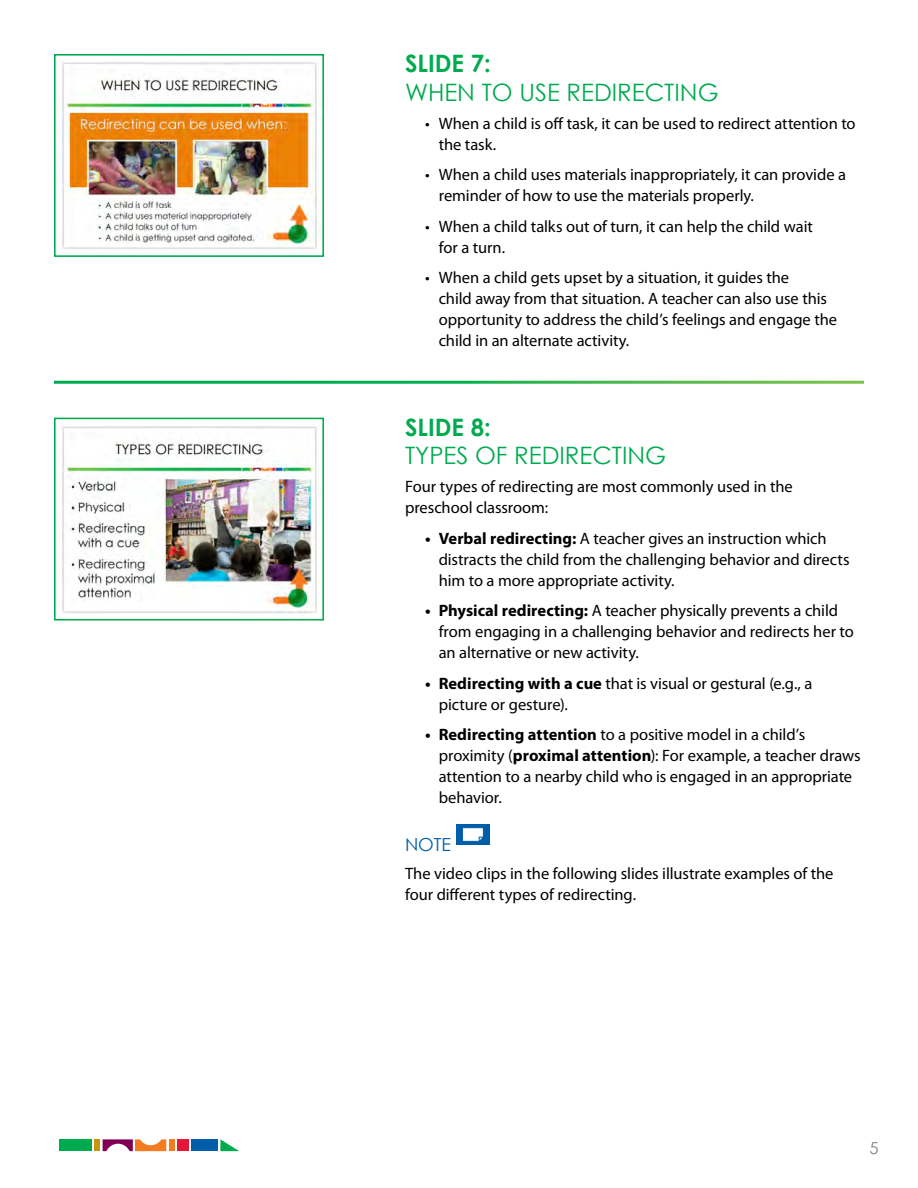
<style>
.page{position:relative;width:918px;height:1188px;background:#fff}
.page>*{position:absolute;margin:0;border:0;box-sizing:border-box;transform-origin:0 0}
.t1{font:24px/28.8px "Century Gothic";color:#00aa4f}
.Note_Header{font:18px "Century Gothic";color:#005daa}
.body{font:16.5px/21px "Myriad Pro";letter-spacing:-.005em;color:#000}
.t2{font:16.5px "Century Gothic";color:#808285}
.s1{font-weight:700}
</style>
<div class="page">
<div style="left:59px;top:1139px;width:33px;height:12px;background:#00aa4f"></div>
<svg style="left:103px;top:1139px;width:63px;height:12px"></svg>
<div style="left:169px;top:1139px;width:6px;height:12px;background:#f47b20"></div>
<div style="left:191px;top:1139px;width:27px;height:12px;background:#005daa"></div>
<svg style="left:220px;top:1139px;width:19px;height:12px"></svg>
<div style="left:177px;top:1139px;width:11px;height:12px;background:#e31837"></div>
<div style="left:94px;top:1139px;width:6px;height:12px;background:#c4960c"></div>
<img style="left:62px;top:62px;width:259px;height:188px">
<div style="left:54px;top:54px;width:270px;height:203px;border:2px solid #00aa4f"></div>
<img style="left:62px;top:426px;width:259px;height:191px">
<div style="left:54px;top:418px;width:270px;height:203px;border:2px solid #00aa4f"></div>
<div style="left:456px;top:824px;width:34px;height:21px;background:#005daa"></div>
<svg style="left:462px;top:827px;width:22px;height:15px"></svg>
<h2 class="t1" style="left:405px;top:49px;width:315px"><span class="s1">SLIDE 7:<br></span>WHEN TO USE REDIRECTING</h2>
<p class="body" style="left:439px;top:112px;width:418px;text-indent:-14px">• When a child is off task, it can be used to redirect attention to the task.</p>
<p class="body" style="left:439px;top:164px;width:409px;text-indent:-14px">• When a child uses materials inappropriately, it can provide a reminder of how to use the materials properly.</p>
<p class="body" style="left:439px;top:215px;width:376px;text-indent:-14px">• When a child talks out of turn, it can help the child wait for a turn.</p>
<p class="body" style="left:439px;top:267px;width:400px;text-indent:-14px">• When a child gets upset by a situation, it guides the<br>child away from that situation. A teacher can also use this opportunity to address the child’s feelings and engage the child in an alternate activity.</p>
<h2 class="t1" style="left:405px;top:412px;width:263px"><span class="s1">SLIDE 8:<br></span>TYPES OF REDIRECTING</h2>
<p class="body" style="left:405px;top:476px;width:389px">Four types of redirecting are most commonly used in the preschool classroom:</p>
<p class="body" style="left:439px;top:527px;width:412px;text-indent:-14px"><span class="s1">• Verbal redirecting:</span> A teacher gives an instruction which distracts the child from the challenging behavior and directs him to a more appropriate activity.</p>
<p class="body" style="left:439px;top:600px;width:417px;text-indent:-14px"><span class="s1">• Physical redirecting:</span> A teacher physically prevents a child from engaging in a challenging behavior and redirects her to an alternative or new activity.</p>
<p class="body" style="left:439px;top:673px;width:375px;text-indent:-13px"><span class="s1">• Redirecting with a cue</span> that is visual or gestural (e.g., a picture or gesture).</p>
<p class="body" style="left:439px;top:724px;width:423px;text-indent:-14px"><span class="s1">• Redirecting attention</span> to a positive model in a child’s proximity (<span class="s1">proximal attention</span>): For example, a teacher draws attention to a nearby child who is engaged in an appropriate behavior.</p>
<p class="Note_Header" style="left:405px;top:833px;width:48px">NOTE</p>
<p class="body" style="left:405px;top:862px;width:430px">The video clips in the following slides illustrate examples of the four different types of redirecting.</p>
<p class="t2" style="left:870px;top:1138px;width:11px">5</p>
</div>
